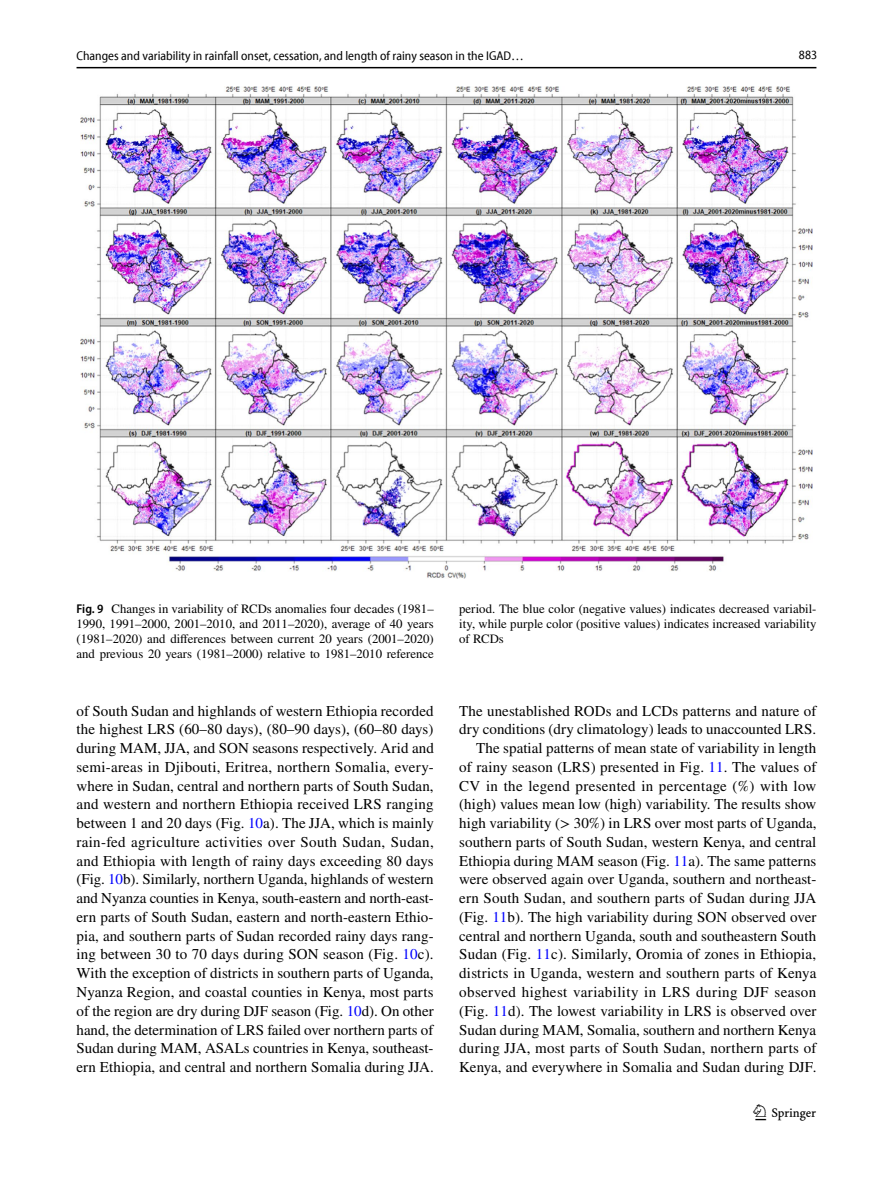
<style>
.page{position:relative;width:893px;height:1187px;background:#fff}
.page>*{position:absolute;margin:0;border:0;box-sizing:border-box;transform-origin:0 0}
.t1{font:22.5px "Springnew Regular 3";color:#000}
.t2{font:15px/18.8px "STIX";letter-spacing:.005em;color:#000;text-align:justify}
.t3{font:12.75px/15px "STIX";color:#000;text-align:justify}
.t4{font:semi-condensed 12.75px "Myriad Pro Unic";color:#000}
.t5{font:12.75px "Myriad Pro Unic Semi Condensed 2";color:#000}
.s1{font-family:"Myriad Pro";font-weight:600;font-stretch:semi-condensed}
.s2{color:#00f}
</style>
<div class="page">
<hr style="left:77px;top:67px;width:739px;height:1px;background:#000">
<img style="left:81px;top:87px;width:731px;height:491px">
<p class="t4" style="left:76px;top:51px;width:449px">Changes and variability in rainfall onset, cessation, and length of rainy season in the IGAD…</p>
<p class="t5" style="left:799px;top:50px;width:20px">883</p>
<p class="t3" style="left:77px;top:602px;width:359px"><span class="s1">Fig. 9</span> Changes in variability of RCDs anomalies four decades (1981– 1990, 1991–2000, 2001–2010, and 2011–2020), average of 40 years (1981–2020) and differences between current 20 years (2001–2020) and previous 20 years (1981–2000) relative to 1981–2010 reference</p>
<p class="t3" style="left:459px;top:602px;width:359px">period. The blue color (negative values) indicates decreased variabil&shy;ity, while purple color (positive values) indicates increased variability of RCDs</p>
<p class="t2" style="left:77px;top:702px;width:359px">of South Sudan and highlands of western Ethiopia recorded the highest LRS (60–80 days), (80–90 days), (60–80 days) during MAM, JJA, and SON seasons respectively. Arid and semi-areas in Djibouti, Eritrea, northern Somalia, every&shy;where in Sudan, central and northern parts of South Sudan, and western and northern Ethiopia received LRS ranging between 1 and 20 days (Fig. <span class="s2">10</span>a). The JJA, which is mainly rain-fed agriculture activities over South Sudan, Sudan, and Ethiopia with length of rainy days exceeding 80 days (Fig. <span class="s2">10</span>b). Similarly, northern Uganda, highlands of western and Nyanza counties in Kenya, south-eastern and north-east&shy;ern parts of South Sudan, eastern and north-eastern Ethio&shy;pia, and southern parts of Sudan recorded rainy days rang&shy;ing between 30 to 70 days during SON season (Fig. <span class="s2">10</span>c).<br>With the exception of districts in southern parts of Uganda, Nyanza Region, and coastal counties in Kenya, most parts of the region are dry during DJF season (Fig. <span class="s2">10</span>d). On other hand, the determination of LRS failed over northern parts of Sudan during MAM, ASALs countries in Kenya, southeast&shy;ern Ethiopia, and central and northern Somalia during JJA.</p>
<p class="t2" style="left:459px;top:702px;width:359px;text-align:right">The unestablished RODs and LCDs patterns and nature of dry conditions (dry climatology) leads to unaccounted LRS.<br>The spatial patterns of mean state of variability in length<br>of rainy season (LRS) presented in Fig. <span class="s2">11</span>. The values of CV in the legend presented in percentage (%) with low (high) values mean low (high) variability. The results show high variability (&gt; 30%) in LRS over most parts of Uganda, southern parts of South Sudan, western Kenya, and central Ethiopia during MAM season (Fig. <span class="s2">11</span>a). The same patterns were observed again over Uganda, southern and northeast&shy;ern South Sudan, and southern parts of Sudan during JJA (Fig. <span class="s2">11</span>b). The high variability during SON observed over central and northern Uganda, south and southeastern South Sudan (Fig. <span class="s2">11</span>c). Similarly, Oromia of zones in Ethiopia, districts in Uganda, western and southern parts of Kenya observed highest variability in LRS during DJF season (Fig. <span class="s2">11</span>d). The lowest variability in LRS is observed over Sudan during MAM, Somalia, southern and northern Kenya during JJA, most parts of South Sudan, northern parts of Kenya, and everywhere in Somalia and Sudan during DJF.</p>
<h1 class="t1" style="left:755px;top:1104px;width:62px">1 3</h1>
</div>
